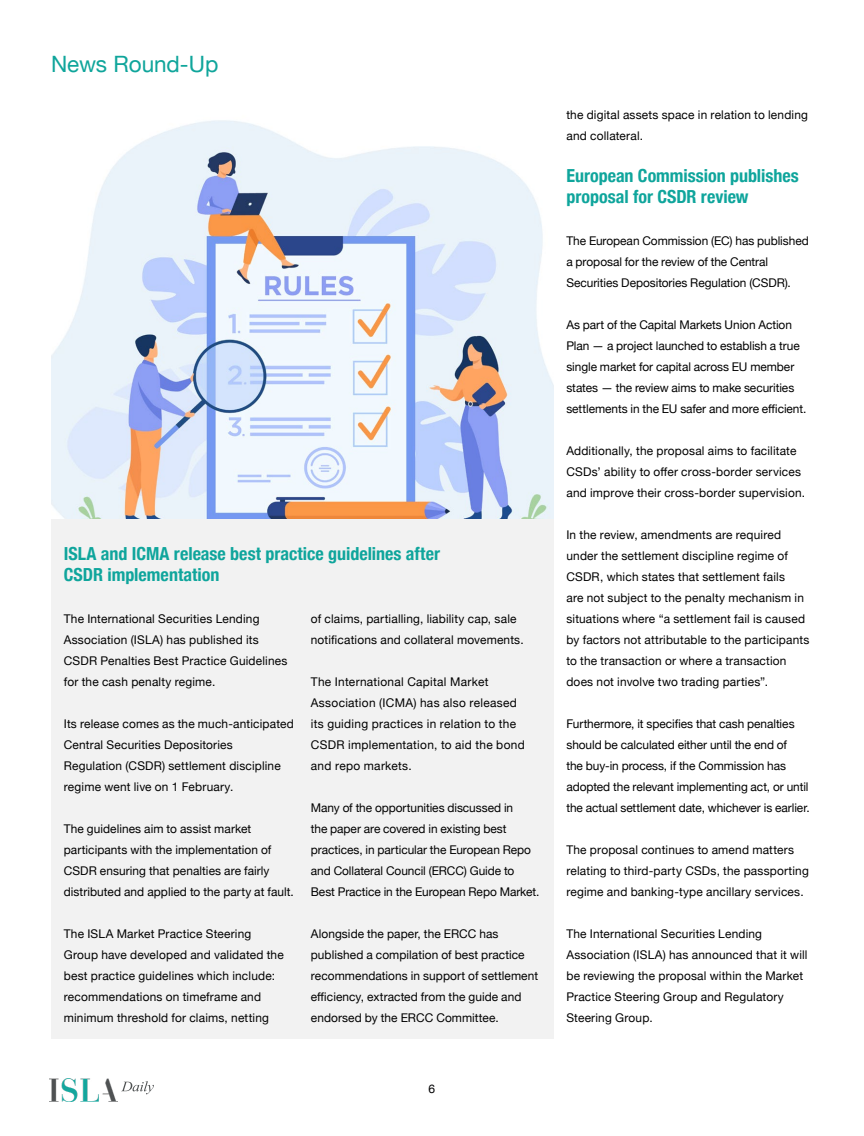
<style>
.page{position:relative;width:864px;height:1136px;background:#fff}
.page>*{position:absolute;margin:0;border:0;box-sizing:border-box;transform-origin:0 0}
.t1{font:22.5px "Helvetica Neue";letter-spacing:-.005em;color:#0fa59b}
.t2{font:700 condensed 18px/21px "Helvetica Neue";color:#0fa59c}
.t3{font:12px/21px "Helvetica Neue";letter-spacing:.01em;color:#000}
.t4{font:12px "Helvetica Neue";color:#020203}
</style>
<div class="page">
<img style="left:49px;top:1078px;width:67px;height:23px">
<svg style="left:121px;top:1081px;width:33px;height:13px"></svg>
<div style="left:51px;top:102px;width:502px;height:935px;background:#f2f2f2"></div>
<img style="left:51px;top:102px;width:502px;height:416px">
<h1 class="t1" style="left:51px;top:48px;width:169px">News Round-Up</h1>
<h2 class="t2" style="left:64px;top:542px;width:377px">ISLA and ICMA release best practice guidelines after<br>CSDR implementation</h2>
<p class="t3" style="left:64px;top:609px;width:225px">The International Securities Lending Association (ISLA) has published its CSDR Penalties Best Practice Guidelines for the cash penalty regime.</p>
<p class="t3" style="left:64px;top:714px;width:231px">Its release comes as the much-anticipated Central Securities Depositories Regulation (CSDR) settlement discipline regime went live on 1 February.</p>
<p class="t3" style="left:64px;top:819px;width:231px">The guidelines aim to assist market participants with the implementation of CSDR ensuring that penalties are fairly distributed and applied to the party at fault.</p>
<p class="t3" style="left:64px;top:924px;width:221px">The ISLA Market Practice Steering Group have developed and validated the best practice guidelines which include: recommendations on timeframe and minimum threshold for claims, netting</p>
<p class="t3" style="left:311px;top:609px;width:214px">of claims, partialling, liability cap, sale notifications and collateral movements.</p>
<p class="t3" style="left:311px;top:672px;width:215px">The International Capital Market Association (ICMA) has also released its guiding practices in relation to the CSDR implementation, to aid the bond and repo markets.</p>
<p class="t3" style="left:311px;top:798px;width:230px">Many of the opportunities discussed in<br>the paper are covered in existing best practices, in particular the European Repo and Collateral Council (ERCC) Guide to Best Practice in the European Repo Market.</p>
<p class="t3" style="left:311px;top:924px;width:229px">Alongside the paper, the ERCC has published a compilation of best practice recommendations in support of settlement efficiency, extracted from the guide and endorsed by the ERCC Committee.</p>
<p class="t4" style="left:428px;top:1079px;width:8px">6</p>
<p class="t3" style="left:566px;top:105px;width:243px">the digital assets space in relation to lending and collateral.</p>
<h2 class="t2" style="left:566px;top:164px;width:234px">European Commission publishes proposal for CSDR review</h2>
<p class="t3" style="left:566px;top:231px;width:244px">The European Commission (EC) has published a proposal for the review of the Central<br>Securities Depositories Regulation (CSDR).</p>
<p class="t3" style="left:566px;top:315px;width:241px">As part of the Capital Markets Union Action Plan — a project launched to establish a true single market for capital across EU member states — the review aims to make securities settlements in the EU safer and more efficient.</p>
<p class="t3" style="left:566px;top:441px;width:240px">Additionally, the proposal aims to facilitate<br>CSDs’ ability to offer cross-border services and improve their cross-border supervision.</p>
<p class="t3" style="left:566px;top:525px;width:244px">In the review, amendments are required under the settlement discipline regime of CSDR, which states that settlement fails<br>are not subject to the penalty mechanism in situations where “a settlement fail is caused by factors not attributable to the participants to the transaction or where a transaction does not involve two trading parties”.</p>
<p class="t3" style="left:566px;top:714px;width:245px">Furthermore, it specifies that cash penalties should be calculated either until the end of<br>the buy-in process, if the Commission has adopted the relevant implementing act, or until the actual settlement date, whichever is earlier.</p>
<p class="t3" style="left:566px;top:840px;width:244px">The proposal continues to amend matters relating to third-party CSDs, the passporting regime and banking-type ancillary services.</p>
<p class="t3" style="left:566px;top:924px;width:242px">The International Securities Lending Association (ISLA) has announced that it will be reviewing the proposal within the Market Practice Steering Group and Regulatory Steering Group.</p>
</div>
